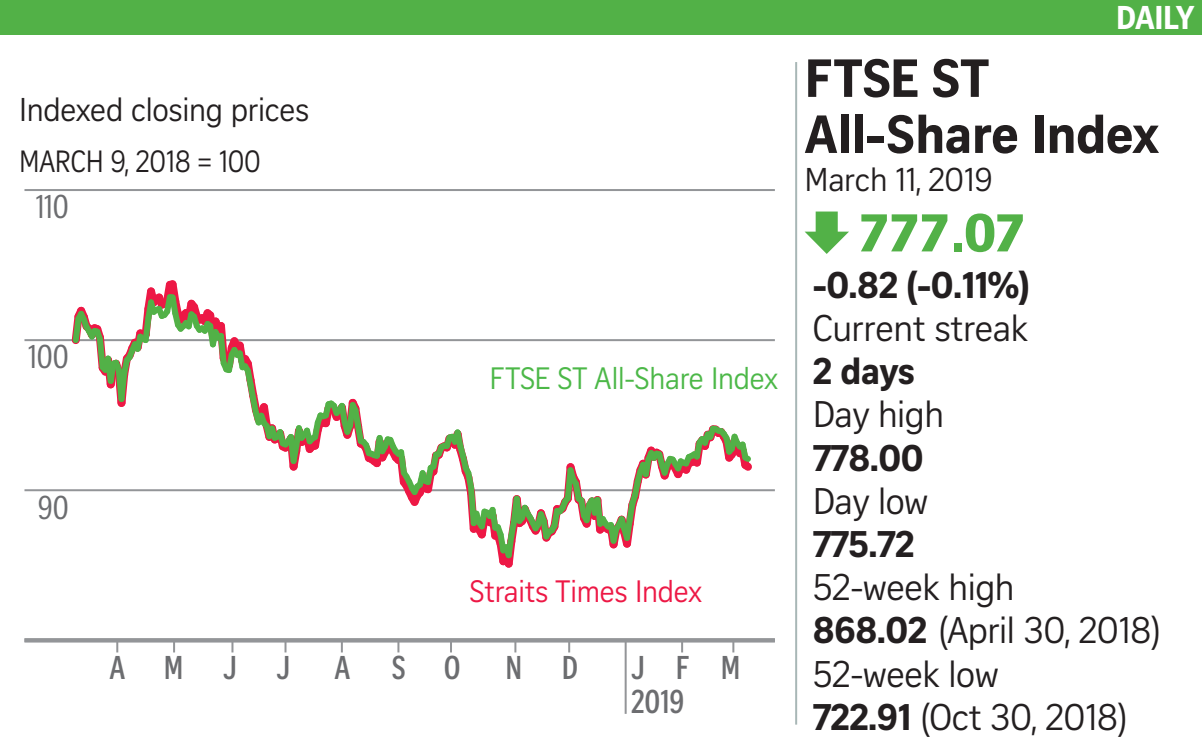
<style>
.page{position:relative;width:1202px;height:749px;background:#fff}
.page>*{position:absolute;margin:0;border:0;box-sizing:border-box;transform-origin:0 0}
.t1{font:700 52px/56px "Curator Serp Text";letter-spacing:-.01em;color:#231f20}
.t2{font:900 52px "Vectora LH";color:#52b147}
.t3{font:36px/43.2px "Curator Serp Text";letter-spacing:-.015em;color:#231f20}
.t4{font:700 36px "Curator Serp Text";letter-spacing:-.015em;color:#231f20}
.t5{font:32px "Curator Serp Text";letter-spacing:-.01em;color:#231f20}
.t6{font:700 32px/34px "Curator Head Cond ST Semi";letter-spacing:1.01em;color:#6c6d70}
.t7{font:32px "Curator Head Cond ST Regular";color:#6c6d70}
.t8{font:700 32px "Curator Serp Text";letter-spacing:-.02em;color:#fff}
.t9{font:30px "Curator Serp Text";letter-spacing:-.01em;color:#4cb848}
.t10{font:30px "Curator Serp Text";letter-spacing:-.01em;color:#ed1845}
.t11{font:30px "Curator Serp Text";letter-spacing:-.01em;color:#231f20;scale:.91 1}
.s1{font-weight:700}
</style>
<div class="page">
<div style="left:0;top:0;width:1202px;height:34px;background:#52b147"></div>
<svg style="left:805px;top:211px;width:44px;height:43px"></svg>
<hr style="left:795px;top:62px;width:2px;height:662px;background:#a8b7b6">
<svg style="left:116px;top:642px;width:2px;height:10px"></svg>
<svg style="left:173px;top:642px;width:2px;height:10px"></svg>
<svg style="left:231px;top:642px;width:2px;height:10px"></svg>
<svg style="left:284px;top:642px;width:2px;height:10px"></svg>
<svg style="left:341px;top:642px;width:2px;height:10px"></svg>
<svg style="left:397px;top:642px;width:2px;height:10px"></svg>
<svg style="left:450px;top:642px;width:2px;height:10px"></svg>
<svg style="left:514px;top:642px;width:2px;height:10px"></svg>
<svg style="left:568px;top:642px;width:2px;height:10px"></svg>
<hr style="left:625px;top:640px;width:2px;height:73px;background:#939598">
<svg style="left:681px;top:642px;width:2px;height:10px"></svg>
<svg style="left:732px;top:642px;width:2px;height:10px"></svg>
<hr style="left:24px;top:489px;width:751px;height:2px;background:#939598">
<hr style="left:24px;top:339px;width:751px;height:2px;background:#939598">
<hr style="left:24px;top:189px;width:751px;height:2px;background:#939598">
<hr style="left:24px;top:638px;width:751px;height:4px;background:#939598">
<svg style="left:67px;top:280px;width:692px;height:288px"></svg>
<p class="t5" style="left:19px;top:91px;width:292px">Indexed closing prices</p>
<p class="t11" style="left:19px;top:144px;width:267px">MARCH 9, 2018 = 100</p>
<p class="t7" style="left:36px;top:189px;width:34px">110</p>
<p class="t7" style="left:28px;top:339px;width:42px">100</p>
<p class="t9" style="left:490px;top:361px;width:290px">FTSE ST All-Share Index</p>
<p class="t7" style="left:38px;top:489px;width:32px">90</p>
<p class="t10" style="left:470px;top:573px;width:234px">Straits Times Index</p>
<p class="t6" style="left:109px;top:650px;width:182px">AMJJ</p>
<p class="t6" style="left:334px;top:650px;width:17px">A</p>
<p class="t6" style="left:392px;top:650px;width:70px">S O</p>
<p class="t6" style="left:505px;top:650px;width:74px">N D</p>
<p class="t6" style="left:631px;top:650px;width:111px">JFM<br>2019</p>
<p class="t8" style="left:1116px;top:-2px;width:79px">DAILY</p>
<h1 class="t1" style="left:805px;top:50px;width:356px">FTSE ST<br>All-Share Index</h1>
<p class="t5" style="left:805px;top:161px;width:190px">March 11, 2019</p>
<h1 class="t2" style="left:859px;top:200px;width:168px">777.07</h1>
<p class="t4" style="left:813px;top:263px;width:218px">-0.82 (-0.11%)</p>
<p class="t3" style="left:813px;top:306px;width:217px">Current streak</p>
<p class="t4" style="left:813px;top:349px;width:104px">2 days</p>
<p class="t3" style="left:813px;top:392px;width:133px">Day high</p>
<p class="t4" style="left:813px;top:435px;width:112px">778.00</p>
<p class="t3" style="left:813px;top:479px;width:117px">Day low</p>
<p class="t4" style="left:813px;top:522px;width:103px">775.72</p>
<p class="t3" style="left:813px;top:565px;width:349px">52-week high<br><span class="s1">868.02</span> (April 30, 2018)<br>52-week low<br><span class="s1">722.91</span> (Oct 30, 2018)</p>
</div>
